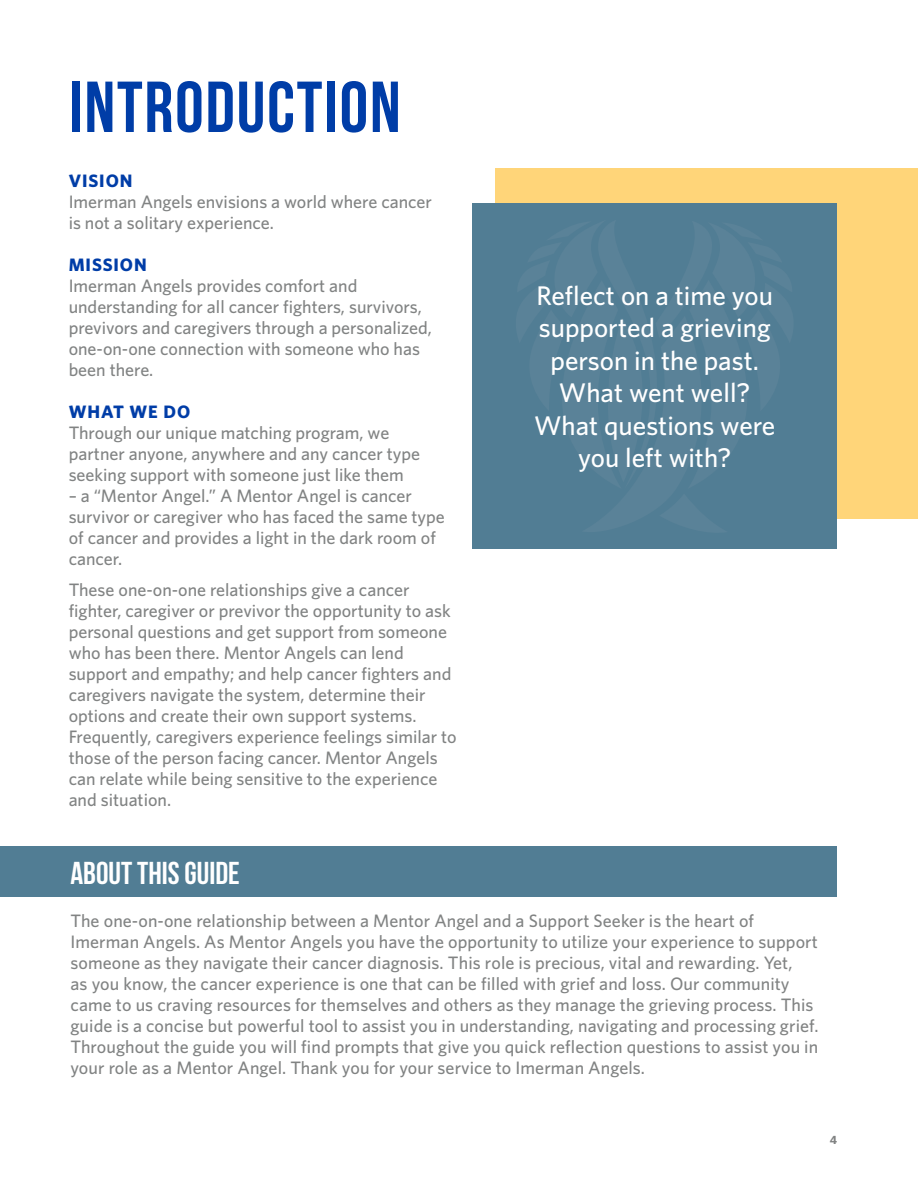
<style>
.page{position:relative;width:918px;height:1188px;background:#fff}
.page>*{position:absolute;margin:0;border:0;box-sizing:border-box;transform-origin:0 0}
.t1{font:700 72px "Bebas Neue";letter-spacing:.025em;color:#003da7}
.t2{font:700 31.5px "Bebas Neue";color:#fff}
.t3{font:500 27px/32.4px "Whitney";color:#fff;text-align:center}
.t4{font:500 18px/21px "Whitney";color:#818383}
.t5{font:700 18px "Whitney";letter-spacing:.05em;color:#003da7}
.t6{font:700 12px "Whitney";color:#818383}
</style>
<div class="page">
<div style="left:0;top:846px;width:837px;height:51px;background:#517d94"></div>
<div style="left:495px;top:168px;width:423px;height:351px;background:#ffd579"></div>
<div style="left:472px;top:204px;width:365px;height:345px;background:#517d94"></div>
<h1 class="t1" style="left:69px;top:68px;width:333px">INTRODUCTION</h1>
<p class="t5" style="left:69px;top:169px;width:65px">VISION</p>
<p class="t4" style="left:69px;top:190px;width:365px">Imerman Angels envisions a world where cancer is not a solitary experience.</p>
<p class="t5" style="left:69px;top:253px;width:80px">MISSION</p>
<p class="t4" style="left:69px;top:274px;width:365px">Imerman Angels provides comfort and understanding for all cancer fighters, survivors, previvors and caregivers through a personalized, one-on-one connection with someone who has been there.</p>
<p class="t5" style="left:69px;top:400px;width:123px">WHAT WE DO</p>
<p class="t4" style="left:69px;top:421px;width:353px">Through our unique matching program, we partner anyone, anywhere and any cancer type seeking support with someone just like them</p>
<p class="t4" style="left:69px;top:484px;width:378px">– a “Mentor Angel.” A Mentor Angel is cancer survivor or caregiver who has faced the same type of cancer and provides a light in the dark room of cancer.</p>
<p class="t4" style="left:69px;top:579px;width:390px">These one-on-one relationships give a cancer fighter, caregiver or previvor the opportunity to ask personal questions and get support from someone who has been there. Mentor Angels can lend support and empathy; and help cancer fighters and caregivers navigate the system, determine their options and create their own support systems.<br>Frequently, caregivers experience feelings similar to those of the person facing cancer. Mentor Angels can relate while being sensitive to the experience and situation.</p>
<h3 class="t3" style="left:534px;top:279px;width:243px">Reflect on a time you supported a grieving person in the past.<br>What went well?<br>What questions were you left with?</h3>
<h2 class="t2" style="left:70px;top:855px;width:171px">ABOUT THIS GUIDE</h2>
<p class="t4" style="left:70px;top:910px;width:750px">The one-on-one relationship between a Mentor Angel and a Support Seeker is the heart of Imerman Angels. As Mentor Angels you have the opportunity to utilize your experience to support someone as they navigate their cancer diagnosis. This role is precious, vital and rewarding. Yet,<br>as you know, the cancer experience is one that can be filled with grief and loss. Our community came to us craving resources for themselves and others as they manage the grieving process. This guide is a concise but powerful tool to assist you in understanding, navigating and processing grief.<br>Throughout the guide you will find prompts that give you quick reflection questions to assist you in your role as a Mentor Angel. Thank you for your service to Imerman Angels.</p>
<p class="t6" style="left:830px;top:1133px;width:9px">4</p>
</div>
